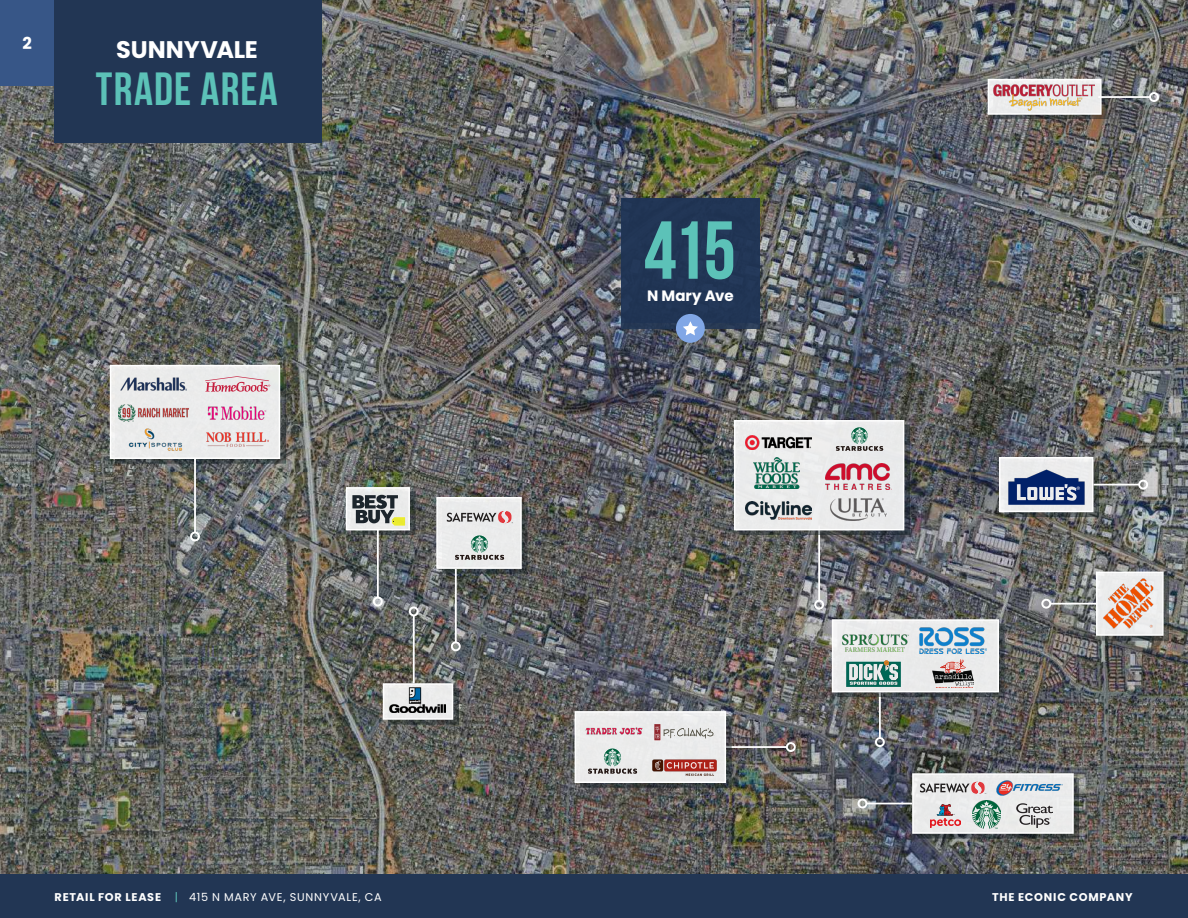
<style>
.page{position:relative;width:1188px;height:918px;background:#fff}
.page>*{position:absolute;margin:0;border:0;box-sizing:border-box;transform-origin:0 0}
.t1{font:700 82.05px "Bebas Neue";color:#5cc2b8}
.t2{font:700 46.5px "Bebas Neue";letter-spacing:.025em;color:#5cc2b8}
.t3{font:700 24px "Poppins";letter-spacing:-.005em;color:#fff}
.t4{font:700 16.5px "Poppins";color:#fff}
.t5{font:700 15px "Poppins";color:#fff}
.t6{font:11.25px "Poppins";letter-spacing:.06em;color:#fff}
.t7{font:700 11.25px "Poppins";letter-spacing:.07em;color:#fff}
.s1{font-weight:700}
.s2{color:#5cc2b8}
</style>
<div class="page">
<img style="left:0;top:0;width:1188px;height:874px">
<div style="left:676px;top:314px;width:29px;height:29px;background:#81a7e6;border-radius:50%"></div>
<svg style="left:621px;top:198px;width:138px;height:137px"></svg>
<div style="left:115px;top:369px;width:171px;height:95px;background:#0a171c;opacity:.44"></div>
<svg style="left:109px;top:364px;width:172px;height:96px"></svg>
<hr style="left:194px;top:459px;width:2px;height:74px;background:#fff">
<div style="left:190px;top:532px;width:10px;height:9px;border:2px solid #fff;border-radius:50%"></div>
<hr style="left:879px;top:692px;width:2px;height:46px;background:#fff">
<div style="left:875px;top:737px;width:10px;height:10px;border:2px solid #fff;border-radius:50%"></div>
<div style="left:351px;top:492px;width:64px;height:43px;background:#0a171c;opacity:.44"></div>
<hr style="left:377px;top:530px;width:2px;height:68px;background:#fff">
<div style="left:373px;top:597px;width:10px;height:9px;border:2px solid #fff;border-radius:50%"></div>
<svg style="left:345px;top:486px;width:66px;height:45px"></svg>
<div style="left:388px;top:688px;width:71px;height:36px;background:#0a171c;opacity:.44"></div>
<svg style="left:382px;top:683px;width:72px;height:37px"></svg>
<div style="left:993px;top:83px;width:114px;height:36px;background:#0a171c;opacity:.44"></div>
<svg style="left:987px;top:78px;width:115px;height:37px"></svg>
<hr style="left:413px;top:615px;width:2px;height:68px;background:#fff">
<div style="left:409px;top:606px;width:10px;height:10px;border:2px solid #fff;border-radius:50%"></div>
<hr style="left:1098px;top:96px;width:52px;height:2px;background:#fff">
<div style="left:1149px;top:92px;width:10px;height:10px;border:2px solid #fff;border-radius:50%"></div>
<img style="left:390px;top:688px;width:56px;height:25px">
<img style="left:993px;top:84px;width:102px;height:26px">
<div style="left:442px;top:502px;width:85px;height:72px;background:#0a171c;opacity:.44"></div>
<hr style="left:455px;top:569px;width:2px;height:73px;background:#fff">
<div style="left:451px;top:641px;width:10px;height:10px;border:2px solid #fff;border-radius:50%"></div>
<svg style="left:436px;top:496px;width:87px;height:74px"></svg>
<img style="left:452px;top:533px;width:56px;height:28px">
<hr style="left:818px;top:526px;width:2px;height:75px;background:#fff">
<div style="left:814px;top:600px;width:10px;height:10px;border:2px solid #fff;border-radius:50%"></div>
<div style="left:1004px;top:462px;width:95px;height:55px;background:#0a171c;opacity:.44"></div>
<svg style="left:998px;top:456px;width:96px;height:57px"></svg>
<img style="left:1005px;top:463px;width:84px;height:44px">
<hr style="left:1094px;top:484px;width:45px;height:2px;background:#fff">
<div style="left:1138px;top:480px;width:10px;height:10px;border:2px solid #fff;border-radius:50%"></div>
<hr style="left:726px;top:746px;width:61px;height:2px;background:#fff">
<div style="left:786px;top:742px;width:10px;height:10px;border:2px solid #fff;border-radius:50%"></div>
<div style="left:1101px;top:576px;width:68px;height:64px;background:#0a171c;opacity:.44"></div>
<svg style="left:1095px;top:571px;width:69px;height:66px"></svg>
<img style="left:1102px;top:577px;width:54px;height:53px">
<hr style="left:1050px;top:603px;width:46px;height:2px;background:#fff">
<div style="left:1041px;top:599px;width:10px;height:10px;border:2px solid #fff;border-radius:50%"></div>
<hr style="left:866px;top:803px;width:46px;height:1px;background:#fff">
<div style="left:858px;top:799px;width:9px;height:9px;border:2px solid #fff;border-radius:50%"></div>
<div style="left:739px;top:425px;width:171px;height:110px;background:#0a171c;opacity:.44"></div>
<svg style="left:733px;top:419px;width:172px;height:112px"></svg>
<img style="left:753px;top:457px;width:46px;height:32px">
<img style="left:825px;top:463px;width:67px;height:26px">
<img style="left:830px;top:498px;width:57px;height:23px">
<img style="left:833px;top:425px;width:53px;height:27px">
<img style="left:746px;top:435px;width:66px;height:14px">
<img style="left:746px;top:501px;width:66px;height:18px">
<div style="left:580px;top:716px;width:152px;height:72px;background:#0a171c;opacity:.44"></div>
<svg style="left:574px;top:710px;width:153px;height:74px"></svg>
<img style="left:584px;top:727px;width:60px;height:9px">
<img style="left:584px;top:747px;width:56px;height:28px">
<img style="left:652px;top:721px;width:66px;height:22px">
<img style="left:652px;top:758px;width:66px;height:17px">
<div style="left:918px;top:778px;width:161px;height:61px;background:#0a171c;opacity:.44"></div>
<svg style="left:911px;top:773px;width:164px;height:62px"></svg>
<img style="left:973px;top:801px;width:28px;height:28px">
<img style="left:1016px;top:804px;width:36px;height:24px">
<img style="left:931px;top:804px;width:30px;height:23px">
<img style="left:997px;top:780px;width:66px;height:16px">
<div style="left:837px;top:624px;width:168px;height:73px;background:#0a171c;opacity:.44"></div>
<svg style="left:831px;top:619px;width:169px;height:74px"></svg>
<img style="left:846px;top:660px;width:55px;height:28px">
<img style="left:920px;top:627px;width:66px;height:26px">
<img style="left:933px;top:660px;width:41px;height:28px">
<img style="left:842px;top:634px;width:67px;height:17px">
<div style="left:0;top:874px;width:1188px;height:44px;background:#223654"></div>
<div style="left:0;top:0;width:55px;height:85px;background:#375687"></div>
<div style="left:55px;top:0;width:267px;height:142px;background:#223654"></div>
<p class="t4" style="left:23px;top:34px;width:11px">2</p>
<p class="t3" style="left:116px;top:35px;width:143px">SUNNYVALE</p>
<p class="t2" style="left:96px;top:64px;width:183px">TRADE AREA</p>
<p class="t1" style="left:644px;top:205px;width:94px">415</p>
<p class="t5" style="left:647px;top:287px;width:88px">N Mary Ave</p>
<p class="t6" style="left:55px;top:891px;width:329px"><span class="s1">RETAIL FOR LEASE</span> <span class="s2">|</span> 415 N MARY AVE, SUNNYVALE, CA</p>
<p class="t7" style="left:992px;top:891px;width:142px">THE ECONIC COMPANY</p>
</div>
